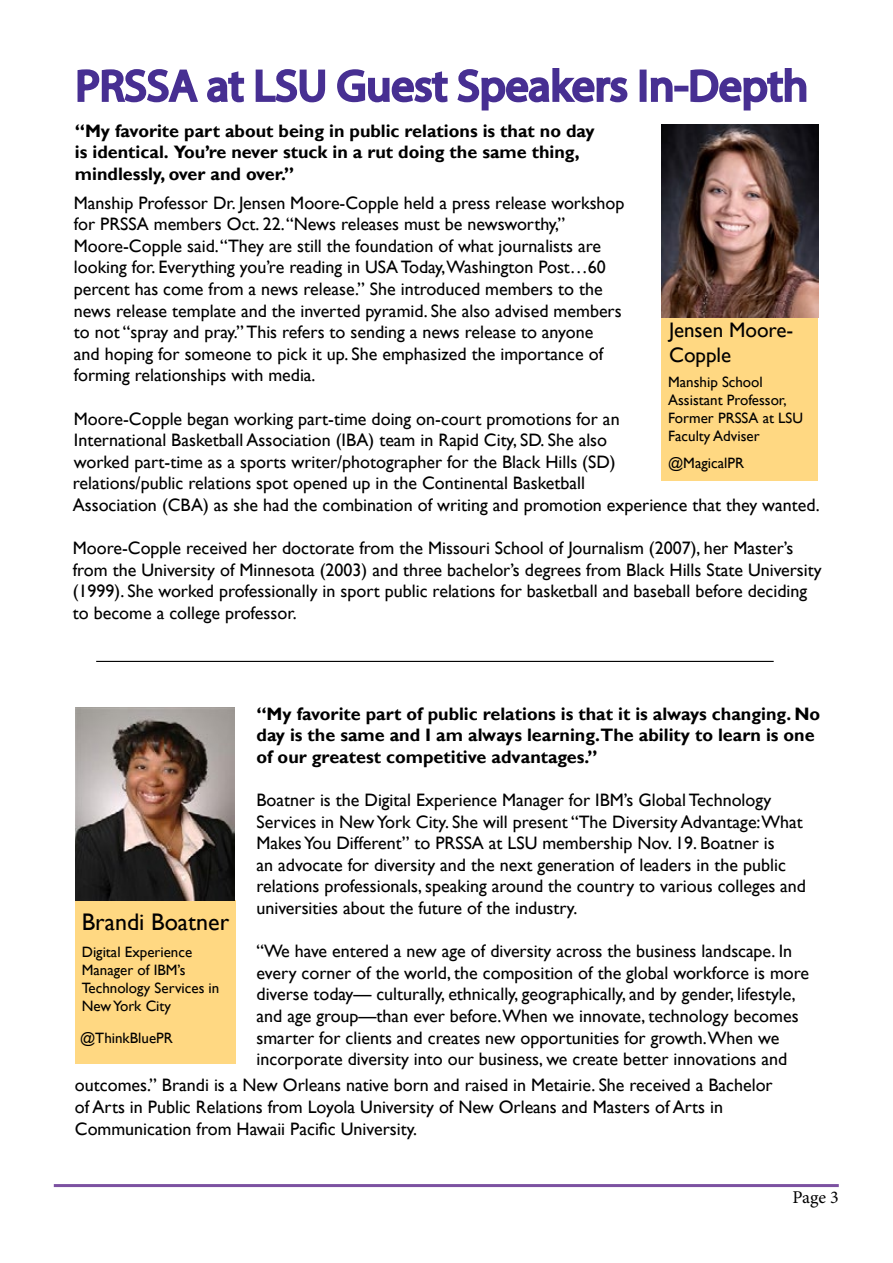
<style>
.page{position:relative;width:893px;height:1263px;background:#fff}
.page>*{position:absolute;margin:0;border:0;box-sizing:border-box;transform-origin:0 0}
.t1{font:43.5px "Myriad Pro";letter-spacing:.005em;color:#472f92;scale:1.04 1}
.t2{font:24px "Gill Sans";color:#000}
.t3{font:21px/25.2px "Gill Sans";color:#000}
.t4{font:18px/21.6px "Gill Sans";color:#000}
.t5{font:700 18px/21.6px "Gill Sans";color:#000}
.t6{font:18px "Minion Pro";color:#000}
.t7{font:15px/18px "Gill Sans";color:#000}
</style>
<div class="page">
<hr style="left:54px;top:1184px;width:785px;height:3px;background:#7c51a1">
<hr style="left:96px;top:661px;width:678px;height:1px;background:#000">
<svg style="left:77px;top:69px;width:121px;height:34px"></svg>
<svg style="left:207px;top:71px;width:38px;height:32px"></svg>
<svg style="left:255px;top:69px;width:71px;height:34px"></svg>
<svg style="left:337px;top:69px;width:111px;height:34px"></svg>
<svg style="left:457px;top:68px;width:171px;height:43px"></svg>
<div style="left:640px;top:70px;width:7px;height:32px;border:3px solid #472f92"></div>
<svg style="left:650px;top:77px;width:23px;height:25px"></svg>
<div style="left:674px;top:86px;width:14px;height:6px;border:3px solid #472f92"></div>
<svg style="left:690px;top:68px;width:117px;height:43px"></svg>
<div style="left:75px;top:900px;width:160px;height:164px;background:#ffd882"></div>
<div style="left:661px;top:284px;width:157px;height:196px;background:#ffd882"></div>
<img style="left:75px;top:708px;width:160px;height:192px">
<img style="left:661px;top:125px;width:157px;height:192px">
<h1 class="t1" style="left:76px;top:59px;width:706px">PRSSA at LSU Guest Speakers In-Depth</h1>
<p class="t5" style="left:75px;top:120px;width:521px">“My favorite part about being in public relations is that no day is identical. You’re never stuck in a rut doing the same thing, mindlessly, over and over.”</p>
<p class="t4" style="left:74px;top:192px;width:552px">Manship Professor Dr. Jensen Moore-Copple held a press release workshop for PRSSA members Oct. 22. “News releases must be newsworthy,” Moore-Copple said. “They are still the foundation of what journalists are looking for. Everything you’re reading in USA Today,Washington Post…60 percent has come from a news release.” She introduced members to the news release template and the inverted pyramid. She also advised members to not “spray and pray.” This refers to sending a news release to anyone<br>and hoping for someone to pick it up. She emphasized the importance of forming relationships with media.</p>
<p class="t4" style="left:74px;top:408px;width:547px">Moore-Copple began working part-time doing on-court promotions for an<br>International Basketball Association (IBA) team in Rapid City, SD. She also worked part-time as a sports writer/photographer for the Black Hills (SD)</p>
<p class="t3" style="left:669px;top:317px;width:126px">Jensen Moore-<br>Copple</p>
<p class="t7" style="left:668px;top:373px;width:136px">Manship School<br>Assistant Professor,<br>Former PRSSA at LSU<br>Faculty Adviser</p>
<p class="t7" style="left:668px;top:454px;width:77px">@MagicalPR</p>
<p class="t4" style="left:73px;top:473px;width:748px">relations/public relations spot opened up in the Continental Basketball<br>Association (CBA) as she had the combination of writing and promotion experience that they wanted.</p>
<p class="t4" style="left:73px;top:538px;width:750px">Moore-Copple received her doctorate from the Missouri School of Journalism (2007), her Master’s from the University of Minnesota (2003) and three bachelor’s degrees from Black Hills State University (1999). She worked professionally in sport public relations for basketball and baseball before deciding to become a college professor.</p>
<h2 class="t2" style="left:82px;top:908px;width:149px">Brandi Boatner</h2>
<p class="t7" style="left:82px;top:943px;width:139px">Digital Experience<br>Manager of IBM’s<br>Technology Services in<br>New York City</p>
<p class="t7" style="left:80px;top:1029px;width:94px">@ThinkBluePR</p>
<p class="t5" style="left:256px;top:703px;width:565px">“My favorite part of public relations is that it is always changing. No day is the same and I am always learning.The ability to learn is one of our greatest competitive advantages.”</p>
<p class="t4" style="left:256px;top:789px;width:551px">Boatner is the Digital Experience Manager for IBM’s Global Technology Services in New York City. She will present “The Diversity Advantage:What Makes You Different” to PRSSA at LSU membership Nov. 19. Boatner is<br>an advocate for diversity and the next generation of leaders in the public relations professionals, speaking around the country to various colleges and universities about the future of the industry.</p>
<p class="t4" style="left:256px;top:941px;width:554px">“We have entered a new age of diversity across the business landscape. In every corner of the world, the composition of the global workforce is more diverse today— culturally, ethnically, geographically, and by gender, lifestyle, and age group—than ever before.When we innovate, technology becomes smarter for clients and creates new opportunities for growth.When we incorporate diversity into our business, we create better innovations and</p>
<p class="t4" style="left:75px;top:1075px;width:699px">outcomes.” Brandi is a New Orleans native born and raised in Metairie. She received a Bachelor of Arts in Public Relations from Loyola University of New Orleans and Masters of Arts in<br>Communication from Hawaii Pacific University.</p>
<p class="t6" style="left:793px;top:1185px;width:48px">Page 3</p>
</div>
